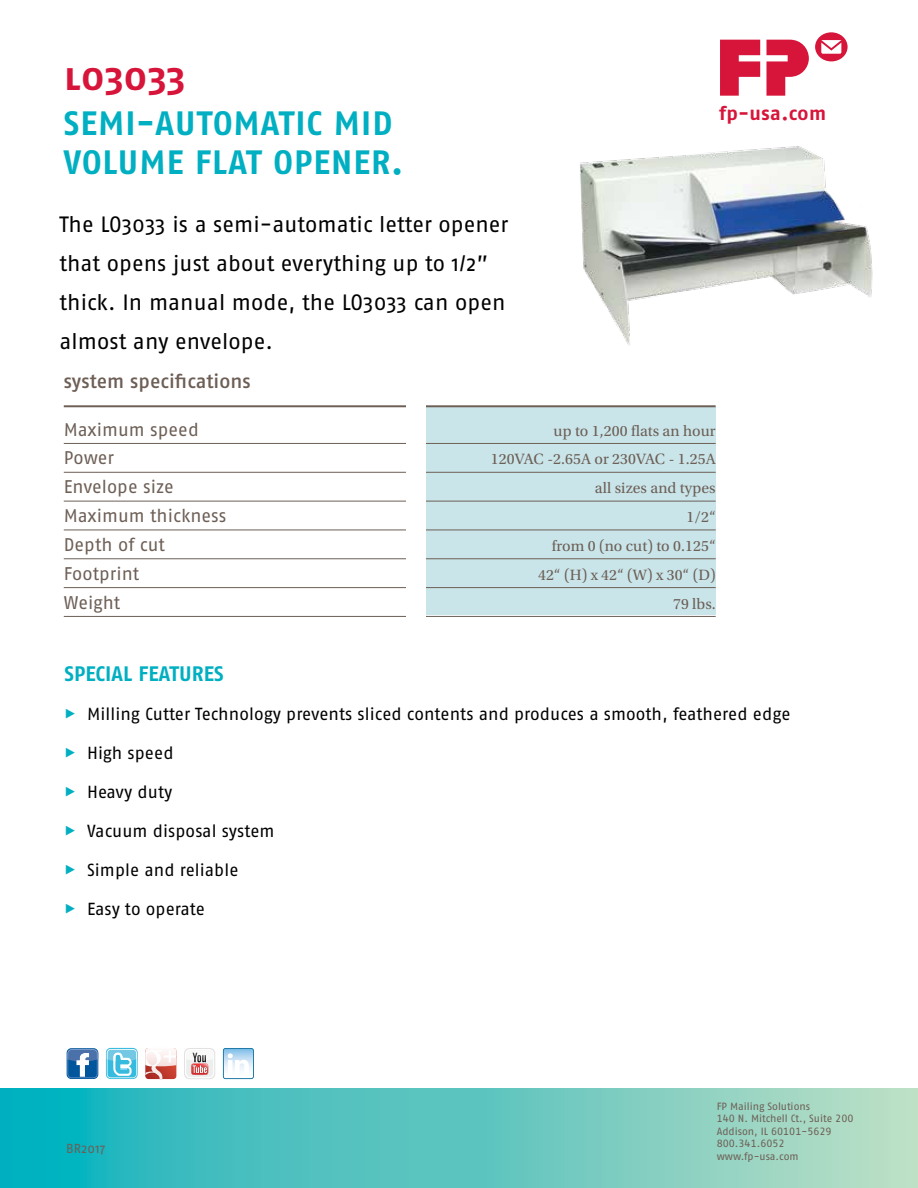
<style>
.page{position:relative;width:918px;height:1188px;background:#fff}
.page>*{position:absolute;margin:0;border:0;box-sizing:border-box;transform-origin:0 0}
.t1{font:700 39px "Fago Pro";color:#d7153a}
.t2{font:700 33.75px/39px "Fago Pro";letter-spacing:.03em;color:#00afc1}
.t3{font:22.2px/39px "Fago Pro";letter-spacing:.005em;color:#000}
.t4{font:700 21px "Fago Pro";letter-spacing:.005em;color:#00afc1}
.t5{font:500 19.65px "Fago Pro";letter-spacing:.005em;color:#6d5f56}
.t6{font:700 19.5px "Fago Pro";letter-spacing:.02em;color:#d7153a}
.t7{font:18.3px "Fago Pro";color:#6d5f56}
.t8{font:17.4px "Fago Pro";letter-spacing:.005em;color:#000}
.t9{font:15.75px "Utopia Std";letter-spacing:.005em;color:#6d5f56}
.t10{font:13.05px "Fago Pro";color:#6d5f56}
.t11{font:10.5px/12.6px "Fago Pro";color:#6d5f56}
.s1{color:#00afc1}
</style>
<div class="page">
<img style="left:580px;top:146px;width:293px;height:199px">
<svg style="left:0;top:1089px;width:918px;height:99px"></svg>
<svg style="left:720px;top:40px;width:40px;height:56px"></svg>
<svg style="left:766px;top:40px;width:43px;height:56px"></svg>
<svg style="left:815px;top:32px;width:33px;height:29px"></svg>
<svg style="left:106px;top:1048px;width:32px;height:31px"></svg>
<svg style="left:107px;top:1049px;width:31px;height:29px"></svg>
<svg style="left:67px;top:1048px;width:31px;height:31px"></svg>
<svg style="left:67px;top:1049px;width:31px;height:29px"></svg>
<div style="left:184px;top:1048px;width:31px;height:31px;background:#e2e2e2;border-radius:5px"></div>
<div style="left:185px;top:1049px;width:29px;height:29px;background:#fff;border-radius:5px"></div>
<div style="left:186px;top:1050px;width:27px;height:27px;background:#edeeee;border-radius:5px"></div>
<svg style="left:186px;top:1050px;width:27px;height:25px"></svg>
<svg style="left:145px;top:1048px;width:31px;height:31px"></svg>
<svg style="left:223px;top:1048px;width:31px;height:31px"></svg>
<div style="left:426px;top:407px;width:290px;height:208px;background:#c9e5ea"></div>
<hr style="left:64px;top:405px;width:652px;height:2px;background:#6d5f56">
<hr style="left:64px;top:443px;width:652px;height:1px;background:#6d5f56">
<hr style="left:64px;top:472px;width:652px;height:1px;background:#6d5f56">
<hr style="left:64px;top:501px;width:652px;height:1px;background:#6d5f56">
<hr style="left:64px;top:530px;width:652px;height:1px;background:#6d5f56">
<hr style="left:64px;top:558px;width:652px;height:1px;background:#6d5f56">
<hr style="left:64px;top:587px;width:652px;height:1px;background:#6d5f56">
<hr style="left:64px;top:616px;width:652px;height:1px;background:#6d5f56">
<div style="left:406px;top:393px;width:20px;height:269px;background:#fff"></div>
<h1 class="t1" style="left:64px;top:53px;width:123px">LO3o33</h1>
<h2 class="t2" style="left:64px;top:103px;width:341px">SEMI-AUTOMATIC MID<br>VOLUME FLAT OPENER.</h2>
<p class="t6" style="left:719px;top:102px;width:108px">fp-usa.com</p>
<p class="t3" style="left:59px;top:205px;width:451px">The LO3033 is a semi-automatic letter opener that opens just about everything up to 1/2” thick. In manual mode, the LO3033 can open almost any envelope.</p>
<p class="t5" style="left:64px;top:370px;width:189px">system specifications</p>
<p class="t7" style="left:64px;top:418px;width:137px">Maximum speed</p>
<p class="t9" style="left:554px;top:422px;width:164px">up to 1,200 flats an hour</p>
<p class="t7" style="left:64px;top:447px;width:52px">Power</p>
<p class="t9" style="left:491px;top:451px;width:226px">120VAC -2.65A or 230VAC - 1.25A</p>
<p class="t7" style="left:64px;top:476px;width:112px">Envelope size</p>
<p class="t9" style="left:595px;top:480px;width:122px">all sizes and types</p>
<p class="t7" style="left:64px;top:505px;width:164px">Maximum thickness</p>
<p class="t9" style="left:686px;top:509px;width:31px">1/2“</p>
<p class="t7" style="left:64px;top:534px;width:103px">Depth of cut</p>
<p class="t9" style="left:552px;top:537px;width:165px">from 0 (no cut) to 0.125“</p>
<p class="t7" style="left:64px;top:562px;width:77px">Footprint</p>
<p class="t9" style="left:538px;top:566px;width:179px">42“ (H) x 42“ (W) x 30“ (D)</p>
<p class="t7" style="left:64px;top:591px;width:58px">Weight</p>
<p class="t9" style="left:673px;top:595px;width:44px">79 lbs.</p>
<p class="t4" style="left:64px;top:661px;width:161px">SPECIAL FEATURES</p>
<p class="t8" style="left:64px;top:703px;width:728px"><span class="s1">▶</span> Milling Cutter Technology prevents sliced contents and produces a smooth, feathered edge</p>
<p class="t8" style="left:64px;top:742px;width:111px"><span class="s1">▶</span> High speed</p>
<p class="t8" style="left:64px;top:781px;width:109px"><span class="s1">▶</span> Heavy duty</p>
<p class="t8" style="left:64px;top:820px;width:212px"><span class="s1">▶</span> Vacuum disposal system</p>
<p class="t8" style="left:64px;top:859px;width:175px"><span class="s1">▶</span> Simple and reliable</p>
<p class="t8" style="left:64px;top:898px;width:142px"><span class="s1">▶</span> Easy to operate</p>
<p class="t10" style="left:66px;top:1141px;width:41px">BR2017</p>
<p class="t11" style="left:717px;top:1100px;width:138px">FP Mailing Solutions<br>140 N. Mitchell Ct., Suite 200<br>Addison, IL 60101-5629<br>800.341.6052 www.fp-usa.com</p>
</div>
